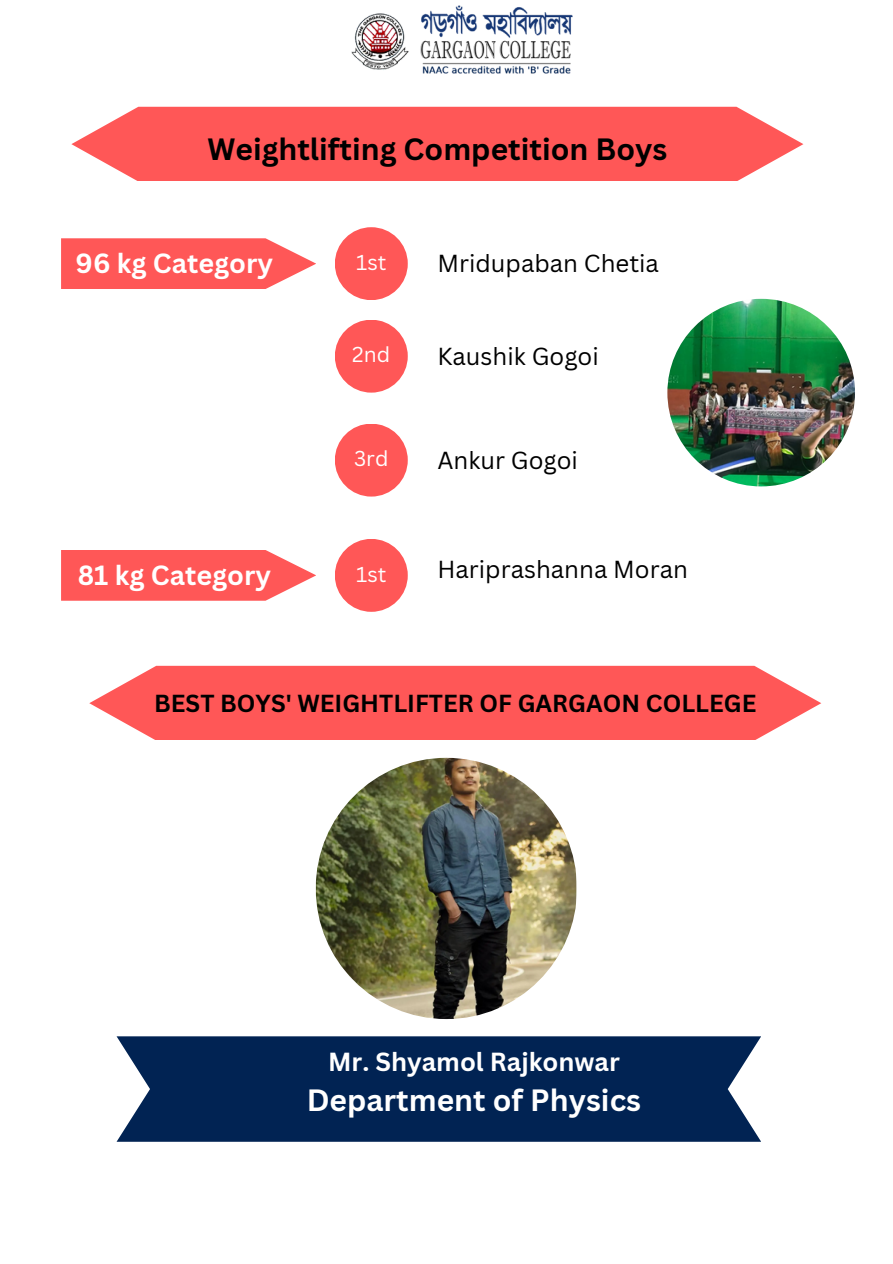
<style>
.page{position:relative;width:893px;height:1264px;background:#fff}
.page>*{position:absolute;margin:0;border:0;box-sizing:border-box;transform-origin:0 0}
.t1{font:700 30px "Canva Sans";color:#000}
.t2{font:700 30px "Canva Sans";color:#fff}
.t3{font:700 27px "Canva Sans";color:#fff}
.t4{font:700 25.5px "Canva Sans";color:#fff}
.t5{font:24px "Canva Sans";color:#000}
.t6{font:700 24px "Canva Sans";color:#000}
.t7{font:21px "Canva Sans";color:#fff}
</style>
<div class="page">
<svg style="left:71px;top:107px;width:732px;height:74px;background:#f66"></svg>
<svg style="left:61px;top:238px;width:255px;height:51px;background:#ff6767"></svg>
<div style="left:335px;top:227px;width:73px;height:73px;background:#ff5757;border-radius:50%"></div>
<div style="left:335px;top:320px;width:73px;height:72px;background:#ff5757;border-radius:50%"></div>
<div style="left:335px;top:423px;width:73px;height:73px;background:#ff5757;border-radius:50%"></div>
<svg style="left:61px;top:550px;width:255px;height:50px;background:#f66"></svg>
<div style="left:335px;top:539px;width:73px;height:73px;background:#ff5757;border-radius:50%"></div>
<svg style="left:89px;top:665px;width:732px;height:75px;background:#ff6767"></svg>
<div style="left:116px;top:1036px;width:645px;height:105px;background:#012353"></div>
<img style="left:351px;top:6px;width:221px;height:68px">
<img style="left:667px;top:299px;width:187px;height:187px;border-radius:50%">
<img style="left:316px;top:757px;width:261px;height:262px;border-radius:50%">
<p class="t1" style="left:207px;top:128px;width:461px">Weightlifting Competition Boys</p>
<p class="t3" style="left:76px;top:244px;width:199px">96 kg Category</p>
<p class="t7" style="left:356px;top:247px;width:32px">1st</p>
<p class="t5" style="left:437px;top:246px;width:223px">Mridupaban Chetia</p>
<p class="t7" style="left:352px;top:340px;width:40px">2nd</p>
<p class="t5" style="left:437px;top:339px;width:163px">Kaushik Gogoi</p>
<p class="t7" style="left:354px;top:444px;width:36px">3rd</p>
<p class="t5" style="left:437px;top:443px;width:142px">Ankur Gogoi</p>
<p class="t3" style="left:78px;top:556px;width:195px">81 kg Category</p>
<p class="t7" style="left:356px;top:559px;width:32px">1st</p>
<p class="t5" style="left:437px;top:553px;width:252px">Hariprashanna Moran</p>
<p class="t6" style="left:154px;top:686px;width:603px">BEST BOYS' WEIGHTLIFTER OF GARGAON COLLEGE</p>
<p class="t4" style="left:328px;top:1044px;width:293px">Mr. Shyamol Rajkonwar</p>
<p class="t2" style="left:307px;top:1078px;width:336px">Department of Physics</p>
</div>
